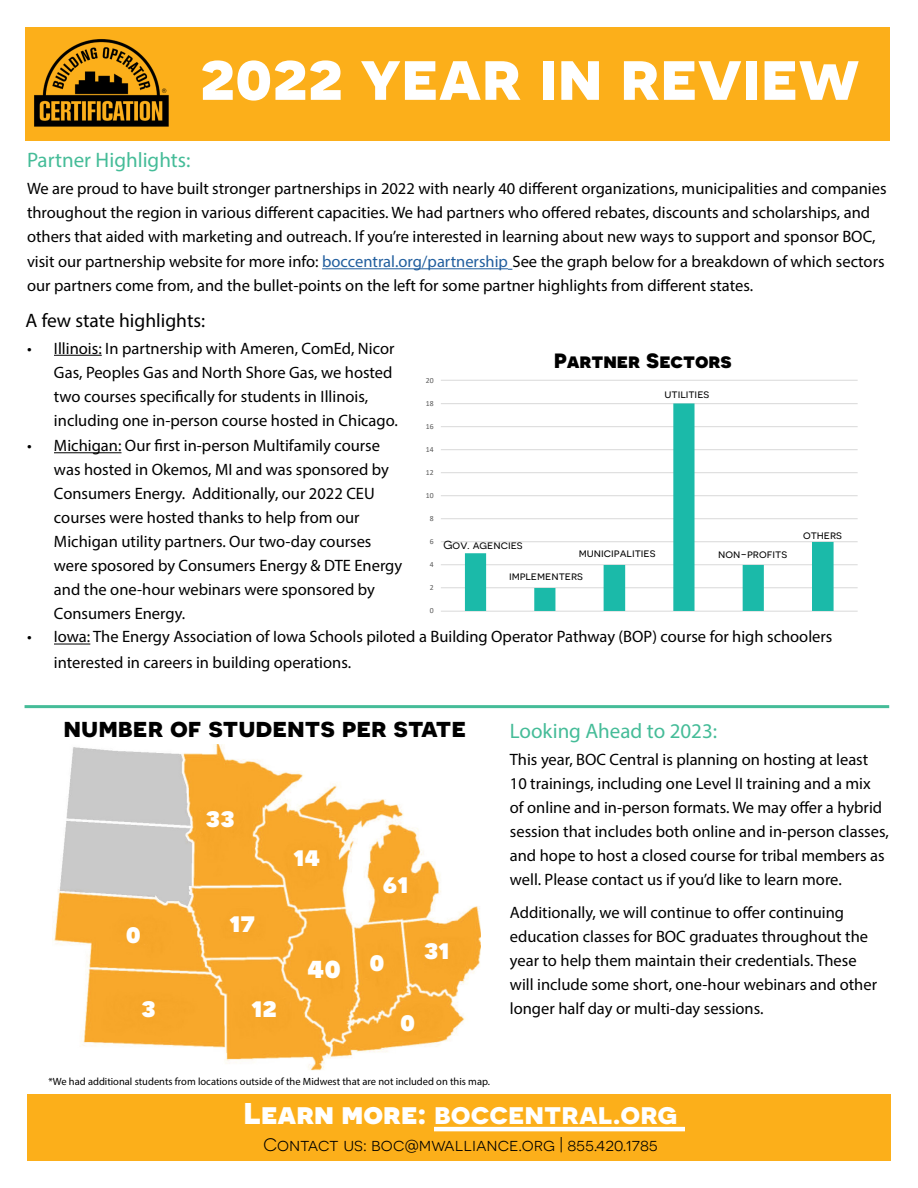
<style>
.page{position:relative;width:918px;height:1188px;background:#fff}
.page>*{position:absolute;margin:0;border:0;box-sizing:border-box;transform-origin:0 0}
.t1{font:700 69px "Novecentosanswide";color:#fff}
.t2{font:800 30.6px "Novecentosanswide";color:#fff}
.t3{font:700 30px "Novecentosanswide";color:#fff}
.t4{font:800 27.9px "Novecentosanswide";color:#fff}
.t5{font:700 27px "Novecentosanswide";color:#000}
.t6{font:21px "Myriad Pro";color:#45bc98}
.t7{font:800 20.7px "Novecentosanswide";color:#000}
.t8{font:19.5px "Myriad Pro";color:#000}
.t9{font:18px "Novecentosanswide";color:#000}
.t10{font:16.5px/24px "Myriad Pro";color:#000}
.t11{font:11.7px "Novecentosanswide";color:#000}
.t12{font:10.5px "Myriad Pro";color:#000}
.t13{font:7.8px "Calibri";letter-spacing:-.005em;color:#595959}
.s1{color:#215e9e}
.s2{font-weight:800}
</style>
<div class="page">
<div style="left:27px;top:1094px;width:864px;height:67px;background:#fcaf1a"></div>
<div style="left:25px;top:27px;width:865px;height:113px;background:#fcaf1a"></div>
<hr style="left:434px;top:1127px;width:251px;height:4px;background:#fff">
<hr style="left:322px;top:268px;width:186px;height:1px;background:#215e9e">
<hr style="left:54px;top:355px;width:48px;height:1px;background:#000">
<hr style="left:54px;top:452px;width:67px;height:1px;background:#000">
<hr style="left:25px;top:705px;width:864px;height:3px;background:#45bc98">
<img style="left:34px;top:39px;width:135px;height:88px">
<img style="left:53px;top:745px;width:428px;height:326px">
<hr style="left:54px;top:644px;width:36px;height:1px;background:#000">
<hr style="left:441px;top:611px;width:417px;height:1px;background:#d9d9d9">
<hr style="left:441px;top:588px;width:417px;height:1px;background:#d9d9d9">
<hr style="left:441px;top:565px;width:417px;height:1px;background:#d9d9d9">
<hr style="left:441px;top:541px;width:417px;height:1px;background:#d9d9d9">
<hr style="left:441px;top:518px;width:417px;height:1px;background:#d9d9d9">
<hr style="left:441px;top:495px;width:417px;height:1px;background:#d9d9d9">
<hr style="left:441px;top:472px;width:417px;height:1px;background:#d9d9d9">
<hr style="left:441px;top:449px;width:417px;height:1px;background:#d9d9d9">
<hr style="left:441px;top:426px;width:417px;height:1px;background:#d9d9d9">
<hr style="left:441px;top:403px;width:417px;height:1px;background:#d9d9d9">
<hr style="left:441px;top:380px;width:417px;height:1px;background:#d9d9d9">
<svg style="left:465px;top:403px;width:369px;height:208px"></svg>
<h1 class="t1" style="left:200px;top:33px;width:661px">2022 year in review</h1>
<p class="t6" style="left:27px;top:147px;width:165px">Partner Highlights:</p>
<p class="t10" style="left:27px;top:176px;width:861px">We are proud to have built stronger partnerships in 2022 with nearly 40 different organizations, municipalities and companies throughout the region in various different capacities. We had partners who offered rebates, discounts and scholarships, and others that aided with marketing and outreach. If you’re interested in learning about new ways to support and sponsor BOC, visit our partnership website for more info: <span class="s1">boccentral.org/partnership</span> See the graph below for a breakdown of which sectors our partners come from, and the bullet-points on the left for some partner highlights from different states.</p>
<p class="t8" style="left:26px;top:309px;width:181px">A few state highlights:</p>
<p class="t10" style="left:54px;top:336px;width:345px;text-indent:-27px">• Illinois: In partnership with Ameren, ComEd, Nicor Gas, Peoples Gas and North Shore Gas, we hosted two courses specifically for students in Illinois, including one in-person course hosted in Chicago.</p>
<p class="t10" style="left:54px;top:433px;width:350px;text-indent:-27px">• Michigan: Our first in-person Multifamily course was hosted in Okemos, MI and was sponsored by Consumers Energy. Additionally, our 2022 CEU courses were hosted thanks to help from our Michigan utility partners. Our two-day courses were sposored by Consumers Energy &amp; DTE Energy and the one-hour webinars were sponsored by Consumers Energy.</p>
<p class="t13" style="left:426px;top:375px;width:9px">20</p>
<p class="t13" style="left:426px;top:398px;width:9px">18</p>
<p class="t13" style="left:426px;top:421px;width:9px">16</p>
<p class="t13" style="left:426px;top:444px;width:9px">14</p>
<p class="t13" style="left:426px;top:467px;width:9px">12</p>
<p class="t13" style="left:426px;top:490px;width:9px">10</p>
<p class="t13" style="left:430px;top:513px;width:5px">8</p>
<p class="t13" style="left:430px;top:536px;width:5px">6</p>
<p class="t13" style="left:430px;top:559px;width:5px">4</p>
<p class="t13" style="left:430px;top:582px;width:5px">2</p>
<p class="t13" style="left:430px;top:605px;width:5px">0</p>
<p class="t7" style="left:554px;top:347px;width:179px">Partner Sectors</p>
<p class="t11" style="left:665px;top:387px;width:46px">utilities</p>
<p class="t11" style="left:443px;top:538px;width:81px">Gov. agencies</p>
<p class="t11" style="left:509px;top:569px;width:75px">implementers</p>
<p class="t11" style="left:579px;top:546px;width:78px">municipalities</p>
<p class="t11" style="left:718px;top:547px;width:70px">non-profits</p>
<p class="t11" style="left:803px;top:528px;width:40px">others</p>
<p class="t10" style="left:54px;top:624px;width:780px;line-height:25.2px;text-indent:-27px">• Iowa: The Energy Association of Iowa Schools piloted a Building Operator Pathway (BOP) course for high schoolers interested in careers in building operations.</p>
<h3 class="t5" style="left:64px;top:710px;width:404px">number of students per state</h3>
<p class="t6" style="left:510px;top:718px;width:209px">Looking Ahead to 2023:</p>
<p class="t10" style="left:510px;top:747px;width:380px">This year, BOC Central is planning on hosting at least 10 trainings, including one Level II training and a mix<br>of online and in-person formats. We may offer a hybrid session that includes both online and in-person classes, and hope to host a closed course for tribal members as well. Please contact us if you’d like to learn more.</p>
<p class="t10" style="left:510px;top:900px;width:369px">Additionally, we will continue to offer continuing education classes for BOC graduates throughout the year to help them maintain their credentials. These will include some short, one-hour webinars and other longer half day or multi-day sessions.</p>
<h3 class="t4" style="left:206px;top:800px;width:30px">33</h3>
<h3 class="t4" style="left:293px;top:838px;width:29px">14</h3>
<h3 class="t4" style="left:383px;top:866px;width:27px">61</h3>
<h3 class="t4" style="left:229px;top:905px;width:27px">17</h3>
<h3 class="t4" style="left:126px;top:916px;width:17px">0</h3>
<h3 class="t4" style="left:424px;top:932px;width:27px">31</h3>
<h3 class="t4" style="left:369px;top:943px;width:17px">0</h3>
<h2 class="t2" style="left:307px;top:948px;width:35px">40</h2>
<h3 class="t4" style="left:141px;top:990px;width:16px">3</h3>
<h3 class="t4" style="left:251px;top:990px;width:27px">12</h3>
<h3 class="t4" style="left:400px;top:1003px;width:17px">0</h3>
<p class="t12" style="left:49px;top:1075px;width:443px">*We had additional students from locations outside of the Midwest that are not included on this map.</p>
<h3 class="t3" style="left:244px;top:1094px;width:435px"><span class="s2">Learn more:</span> boccentral.org</h3>
<p class="t9" style="left:263px;top:1134px;width:396px">Contact us: boc@mwalliance.org | 855.420.1785</p>
</div>
